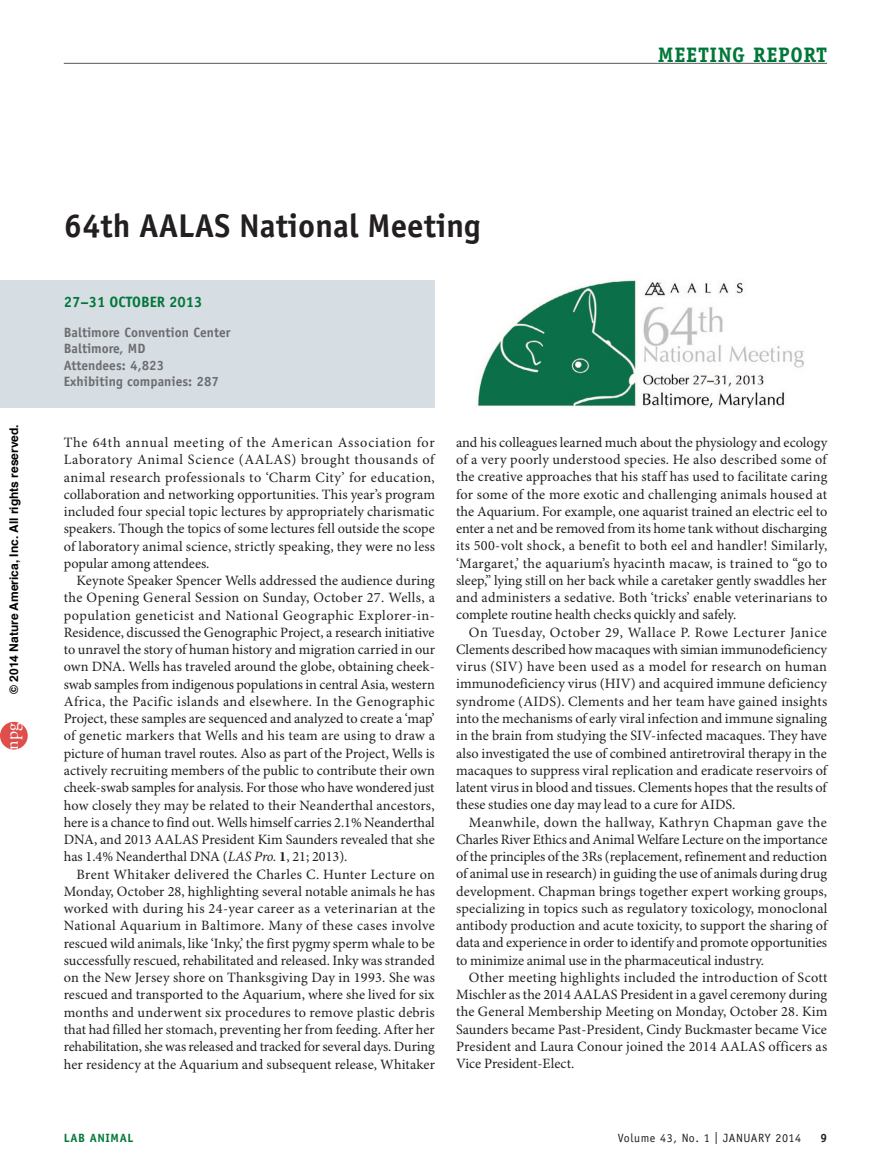
<style>
.page{position:relative;width:891px;height:1175px;background:#fff}
.page>*{position:absolute;margin:0;border:0;box-sizing:border-box;transform-origin:0 0}
.t1{font:700 33px "Officina Sans Std";color:#231f20}
.t2{font:700 21px "Officina Serif Std";letter-spacing:.025em;color:#007739}
.t3{font:18px "Adobe Garamond Pro";color:#fff}
.t4{font:700 15px "Officina Sans Std";color:#007739}
.t5{font:14.25px/17.2px "Minion Pro";color:#231f20;text-align:justify}
.t6{font:700 13.5px/16.5px "Officina Sans Std";color:#6c6d70}
.t7{font:700 12px "Helvetica";color:#000}
.t8{font:12px "Officina Sans Std";letter-spacing:.05em;color:#231f20}
.t9{font:700 12px "Officina Sans Std";letter-spacing:.05em;color:#007739}
.t10{font:700 12px "Officina Serif Std";color:#231f20}
.s1{font-family:"Arial"}
.s2{font-style:italic}
.s3{font-weight:700}
</style>
<div class="page">
<div style="left:0;top:280px;width:435px;height:127px;background:#d7dee3"></div>
<img style="left:477px;top:280px;width:327px;height:127px">
<hr style="left:64px;top:63px;width:763px;height:1px;background:#57585a">
<div style="left:0;top:722px;width:28px;height:27px;background:#df4e4a;border-radius:50%"></div>
<h2 class="t2" style="left:658px;top:41px;width:171px">MEETING REPORT</h2>
<p class="t7" style="left:4px;top:693px;width:271px;rotate:-90deg">© 201<span class="s1">4</span> Nature America, Inc. All rights reserved.</p>
<p class="t3" style="left:1px;top:749px;width:28px;rotate:-90deg">npg</p>
<h1 class="t1" style="left:64px;top:205px;width:418px">64th AALAS National Meeting</h1>
<p class="t4" style="left:64px;top:292px;width:140px">27–31 October 2013</p>
<p class="t6" style="left:64px;top:324px;width:168px">Baltimore Convention Center<br>Baltimore, MD<br>Attendees: 4,823<br>Exhibiting companies: 287</p>
<p class="t5" style="left:64px;top:434px;width:373px">The 64th annual meeting of the American Association for Laboratory Animal Science (AALAS) brought thousands of animal research professionals to ‘Charm City’ for education, collaboration and networking opportunities. This year’s program included four special topic lectures by appropriately charismatic speakers. Though the topics of some lectures fell outside the scope of laboratory animal science, strictly speaking, they were no less popular among attendees.</p>
<p class="t5" style="left:64px;top:572px;width:373px;text-indent:13px">Keynote Speaker Spencer Wells addressed the audience during the Opening General Session on Sunday, October 27. Wells, a population geneticist and National Geographic Explorer-in-Residence, discussed the Genographic Project, a research initiative to unravel the story of human history and migration carried in our own DNA. Wells has traveled around the globe, obtaining cheek&shy;swab samples from indigenous populations in central Asia, western Africa, the Pacific islands and elsewhere. In the Genographic Project, these samples are sequenced and analyzed to create a ‘map’ of genetic markers that Wells and his team are using to draw a picture of human travel routes. Also as part of the Project, Wells is actively recruiting members of the public to contribute their own cheek-swab samples for analysis. For those who have wondered just how closely they may be related to their Neanderthal ancestors, here is a chance to find out. Wells himself carries 2.1% Neanderthal DNA, and 2013 AALAS President Kim Saunders revealed that she has 1.4% Neanderthal DNA (<span class="s2">LAS Pro.</span> <span class="s3">1</span>, 21; 2013).</p>
<p class="t5" style="left:64px;top:866px;width:373px;text-indent:13px">Brent Whitaker delivered the Charles C. Hunter Lecture on Monday, October 28, highlighting several notable animals he has worked with during his 24-year career as a veterinarian at the National Aquarium in Baltimore. Many of these cases involve rescued wild animals, like ‘Inky,’ the first pygmy sperm whale to be successfully rescued, rehabilitated and released. Inky was stranded on the New Jersey shore on Thanksgiving Day in 1993. She was rescued and transported to the Aquarium, where she lived for six months and underwent six procedures to remove plastic debris that had filled her stomach, preventing her from feeding. After her rehabilitation, she was released and tracked for several days. During her residency at the Aquarium and subsequent release, Whitaker</p>
<p class="t5" style="left:456px;top:434px;width:373px">and his colleagues learned much about the physiology and ecology of a very poorly understood species. He also described some of the creative approaches that his staff has used to facilitate caring for some of the more exotic and challenging animals housed at the Aquarium. For example, one aquarist trained an electric eel to enter a net and be removed from its home tank without discharging its 500-volt shock, a benefit to both eel and handler! Similarly, ‘Margaret,’ the aquarium’s hyacinth macaw, is trained to “go to sleep,” lying still on her back while a caretaker gently swaddles her and administers a sedative. Both ‘tricks’ enable veterinarians to complete routine health checks quickly and safely.</p>
<p class="t5" style="left:456px;top:624px;width:373px;text-indent:13px">On Tuesday, October 29, Wallace P. Rowe Lecturer Janice Clements described how macaques with simian immunodeficiency virus (SIV) have been used as a model for research on human immunodeficiency virus (HIV) and acquired immune deficiency syndrome (AIDS). Clements and her team have gained insights into the mechanisms of early viral infection and immune signaling in the brain from studying the SIV-infected macaques. They have also investigated the use of combined antiretroviral therapy in the macaques to suppress viral replication and eradicate reservoirs of latent virus in blood and tissues. Clements hopes that the results of these studies one day may lead to a cure for AIDS.</p>
<p class="t5" style="left:456px;top:814px;width:373px;text-indent:13px">Meanwhile, down the hallway, Kathryn Chapman gave the Charles River Ethics and Animal Welfare Lecture on the importance of the principles of the 3Rs (replacement, refinement and reduction of animal use in research) in guiding the use of animals during drug development. Chapman brings together expert working groups, specializing in topics such as regulatory toxicology, monoclonal antibody production and acute toxicity, to support the sharing of data and experience in order to identify and promote opportunities to minimize animal use in the pharmaceutical industry.</p>
<p class="t5" style="left:456px;top:969px;width:373px;text-indent:13px">Other meeting highlights included the introduction of Scott Mischler as the 2014 AALAS President in a gavel ceremony during the General Membership Meeting on Monday, October 28. Kim Saunders became Past-President, Cindy Buckmaster became Vice President and Laura Conour joined the 2014 AALAS officers as Vice President-Elect.</p>
<p class="t9" style="left:64px;top:1130px;width:71px">LAB ANIMAL</p>
<p class="t8" style="left:618px;top:1131px;width:185px">Volume 43, No. 1 | JANUARY 2014</p>
<p class="t10" style="left:821px;top:1130px;width:8px">9</p>
</div>
